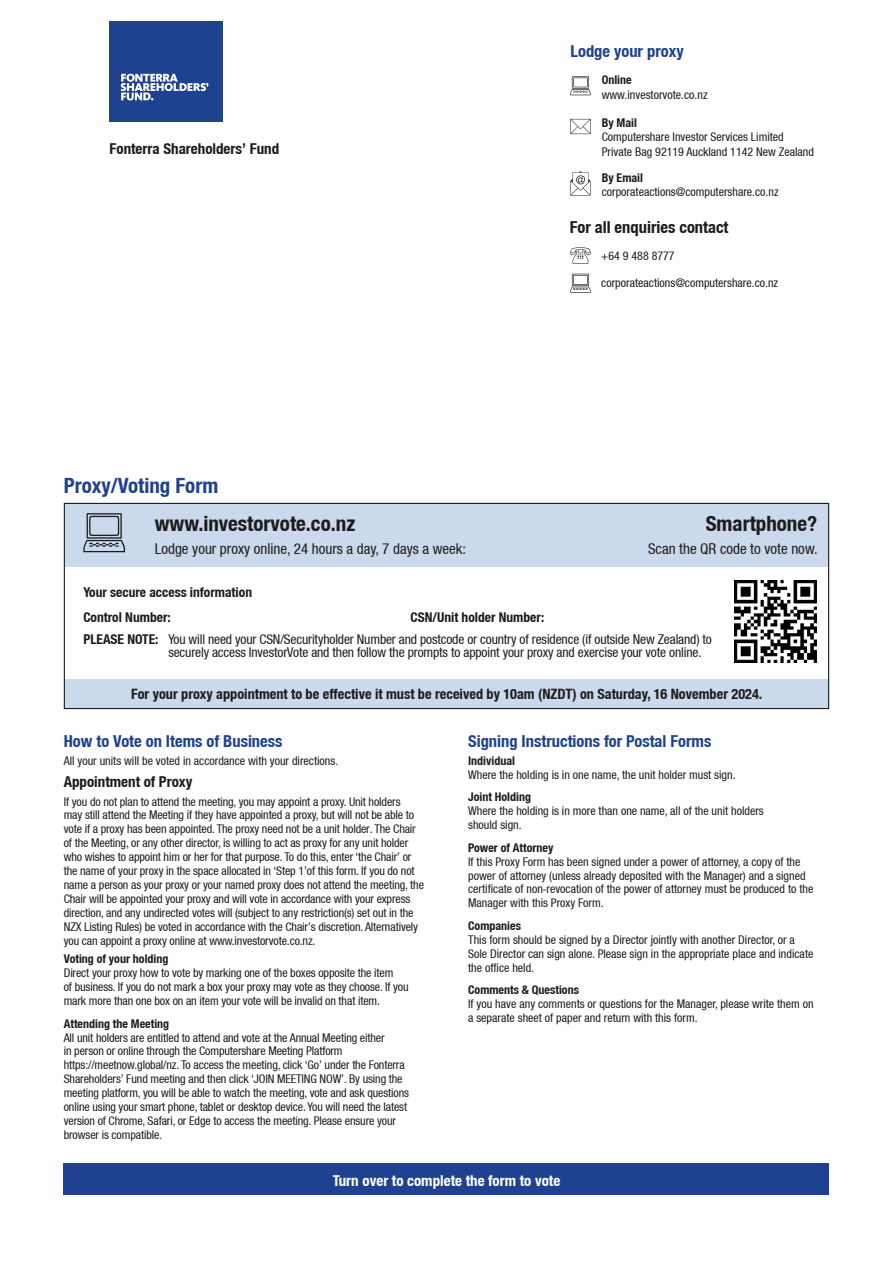
<style>
.page{position:relative;width:893px;height:1263px;background:#fff}
.page>*{position:absolute;margin:0;border:0;box-sizing:border-box;transform-origin:0 0}
.t1{font:700 condensed 21px "Helvetica Neue LT";color:#1c1c1b}
.t2{font:700 condensed 21px "Helvetica Neue LT";color:#1f4290}
.t3{font:700 condensed 16.5px "Helvetica Neue LT";color:#1f4290}
.t4{font:700 condensed 16.5px "Helvetica Neue LT";color:#1c1c1b}
.t5{font:condensed 15px "Helvetica Neue LT";color:#1c1c1b}
.t6{font:700 condensed 15px "Helvetica Neue LT";color:#1c1c1b}
.t7{font:700 condensed 15px "Helvetica Neue LT";color:#fff}
.t8{font:700 condensed 14.25px "Helvetica Neue LT";color:#1c1c1b}
.t9{font:condensed 13.5px "Helvetica Neue LT";letter-spacing:-.01em;color:#1c1c1b}
.t10{font:700 condensed 13.5px "Helvetica Neue LT";color:#1c1c1b}
.t11{font:condensed 12px/14px "Helvetica Neue LT";letter-spacing:-.01em;color:#1c1c1b}
.t12{font:700 condensed 12px "Helvetica Neue LT";color:#1c1c1b}
.s1{font-weight:700}
</style>
<div class="page">
<div style="left:64px;top:503px;width:765px;height:64px;background:#cbd9ec"></div>
<div style="left:64px;top:679px;width:765px;height:29px;background:#cbd9ec"></div>
<div style="left:64px;top:503px;width:765px;height:206px;border:1px solid #1c1c1b"></div>
<div style="left:64px;top:1163px;width:765px;height:32px;background:#1f4290"></div>
<svg style="left:83px;top:513px;width:42px;height:39px"></svg>
<svg style="left:570px;top:76px;width:21px;height:19px"></svg>
<svg style="left:570px;top:119px;width:21px;height:15px"></svg>
<svg style="left:570px;top:274px;width:21px;height:19px"></svg>
<svg style="left:570px;top:247px;width:21px;height:17px"></svg>
<svg style="left:570px;top:171px;width:21px;height:25px"></svg>
<img style="left:735px;top:581px;width:81px;height:81px">
<div style="left:110px;top:21px;width:113px;height:101px;background:#1f4290"></div>
<svg style="left:121px;top:74px;width:87px;height:26px"></svg>
<p class="t6" style="left:110px;top:139px;width:171px">Fonterra Shareholders’ Fund</p>
<p class="t2" style="left:64px;top:473px;width:156px">Proxy/Voting Form</p>
<p class="t1" style="left:155px;top:511px;width:202px">www.investorvote.co.nz</p>
<p class="t5" style="left:155px;top:540px;width:313px">Lodge your proxy online, 24 hours a day, 7 days a week:</p>
<p class="t3" style="left:570px;top:41px;width:115px">Lodge your proxy</p>
<p class="t12" style="left:602px;top:73px;width:31px">Online</p>
<p class="t11" style="left:602px;top:87px;width:107px">www.investorvote.co.nz</p>
<p class="t11" style="left:602px;top:115px;width:214px;line-height:14.4px"><span class="s1">By Mail<br></span>Computershare Investor Services Limited<br>Private Bag 92119 Auckland 1142 New Zealand</p>
<p class="t12" style="left:602px;top:171px;width:43px">By Email</p>
<p class="t11" style="left:602px;top:185px;width:178px">corporateactions@computershare.co.nz</p>
<p class="t4" style="left:570px;top:217px;width:160px">For all enquiries contact</p>
<p class="t11" style="left:601px;top:248px;width:75px">+64 9 488 8777</p>
<p class="t11" style="left:601px;top:275px;width:178px">corporateactions@computershare.co.nz</p>
<p class="t1" style="left:706px;top:511px;width:113px">Smartphone?</p>
<p class="t5" style="left:648px;top:540px;width:171px">Scan the QR code to vote now.</p>
<p class="t10" style="left:83px;top:584px;width:170px">Your secure access information</p>
<p class="t10" style="left:83px;top:609px;width:89px">Control Number:</p>
<p class="t10" style="left:411px;top:609px;width:135px">CSN/Unit holder Number:</p>
<p class="t9" style="left:83px;top:631px;width:630px"><span class="s1">PLEASE NOTE:</span> You will need your CSN/Securityholder Number and postcode or country of residence (if outside New Zealand) to</p>
<p class="t9" style="left:168px;top:645px;width:535px">securely access InvestorVote and then follow the prompts to appoint your proxy and exercise your vote online.</p>
<p class="t8" style="left:131px;top:686px;width:633px">For your proxy appointment to be effective it must be received by 10am (NZDT) on Saturday, 16 November 2024.</p>
<p class="t3" style="left:468px;top:731px;width:245px">Signing Instructions for Postal Forms</p>
<p class="t12" style="left:468px;top:753px;width:48px">Individual</p>
<p class="t11" style="left:468px;top:767px;width:269px">Where the holding is in one name, the unit holder must sign.</p>
<p class="t12" style="left:468px;top:790px;width:64px">Joint Holding</p>
<p class="t11" style="left:468px;top:804px;width:297px">Where the holding is in more than one name, all of the unit holders</p>
<p class="t11" style="left:468px;top:818px;width:55px">should sign.</p>
<p class="t12" style="left:468px;top:840px;width:87px">Power of Attorney</p>
<p class="t11" style="left:468px;top:854px;width:334px">If this Proxy Form has been signed under a power of attorney, a copy of the</p>
<p class="t11" style="left:468px;top:868px;width:339px">power of attorney (unless already deposited with the Manager) and a signed</p>
<p class="t11" style="left:468px;top:882px;width:347px">certificate of non-revocation of the power of attorney must be produced to the</p>
<p class="t11" style="left:468px;top:896px;width:137px">Manager with this Proxy Form.</p>
<p class="t12" style="left:468px;top:918px;width:54px">Companies</p>
<p class="t11" style="left:468px;top:932px;width:328px">This form should be signed by a Director jointly with another Director, or a</p>
<p class="t11" style="left:468px;top:946px;width:347px">Sole Director can sign alone. Please sign in the appropriate place and indicate</p>
<p class="t11" style="left:468px;top:960px;width:67px">the office held.</p>
<p class="t12" style="left:468px;top:983px;width:112px">Comments &amp; Questions</p>
<p class="t11" style="left:468px;top:997px;width:347px">If you have any comments or questions for the Manager, please write them on</p>
<p class="t11" style="left:468px;top:1011px;width:231px">a separate sheet of paper and return with this form.</p>
<p class="t3" style="left:64px;top:731px;width:220px">How to Vote on Items of Business</p>
<p class="t11" style="left:64px;top:753px;width:276px">All your units will be voted in accordance with your directions.</p>
<p class="t6" style="left:64px;top:773px;width:130px">Appointment of Proxy</p>
<p class="t11" style="left:64px;top:794px;width:362px">If you do not plan to attend the meeting, you may appoint a proxy. Unit holders<br>may still attend the Meeting if they have appointed a proxy, but will not be able to vote if a proxy has been appointed. The proxy need not be a unit holder. The Chair of the Meeting, or any other director, is willing to act as proxy for any unit holder who wishes to appoint him or her for that purpose. To do this, enter ‘the Chair’ or the name of your proxy in the space allocated in ‘Step 1’of this form. If you do not name a person as your proxy or your named proxy does not attend the meeting, the Chair will be appointed your proxy and will vote in accordance with your express direction, and any undirected votes will (subject to any restriction(s) set out in the NZX Listing Rules) be voted in accordance with the Chair’s discretion. Alternatively you can appoint a proxy online at www.investorvote.co.nz.</p>
<p class="t12" style="left:64px;top:952px;width:106px">Voting of your holding</p>
<p class="t11" style="left:64px;top:966px;width:331px">Direct your proxy how to vote by marking one of the boxes opposite the item</p>
<p class="t11" style="left:64px;top:980px;width:346px">of business. If you do not mark a box your proxy may vote as they choose. If you</p>
<p class="t11" style="left:64px;top:994px;width:318px">mark more than one box on an item your vote will be invalid on that item.</p>
<p class="t12" style="left:64px;top:1016px;width:107px">Attending the Meeting</p>
<p class="t11" style="left:64px;top:1030px;width:322px">All unit holders are entitled to attend and vote at the Annual Meeting either</p>
<p class="t11" style="left:64px;top:1044px;width:280px">in person or online through the Computershare Meeting Platform</p>
<p class="t11" style="left:64px;top:1058px;width:347px">https://meetnow.global/nz. To access the meeting, click ‘Go’ under the Fonterra Shareholders’ Fund meeting and then click ‘JOIN MEETING NOW’. By using the meeting platform, you will be able to watch the meeting, vote and ask questions online using your smart phone, tablet or desktop device. You will need the latest version of Chrome, Safari, or Edge to access the meeting. Please ensure your browser is compatible.</p>
<p class="t7" style="left:333px;top:1171px;width:229px">Turn over to complete the form to vote</p>
</div>
